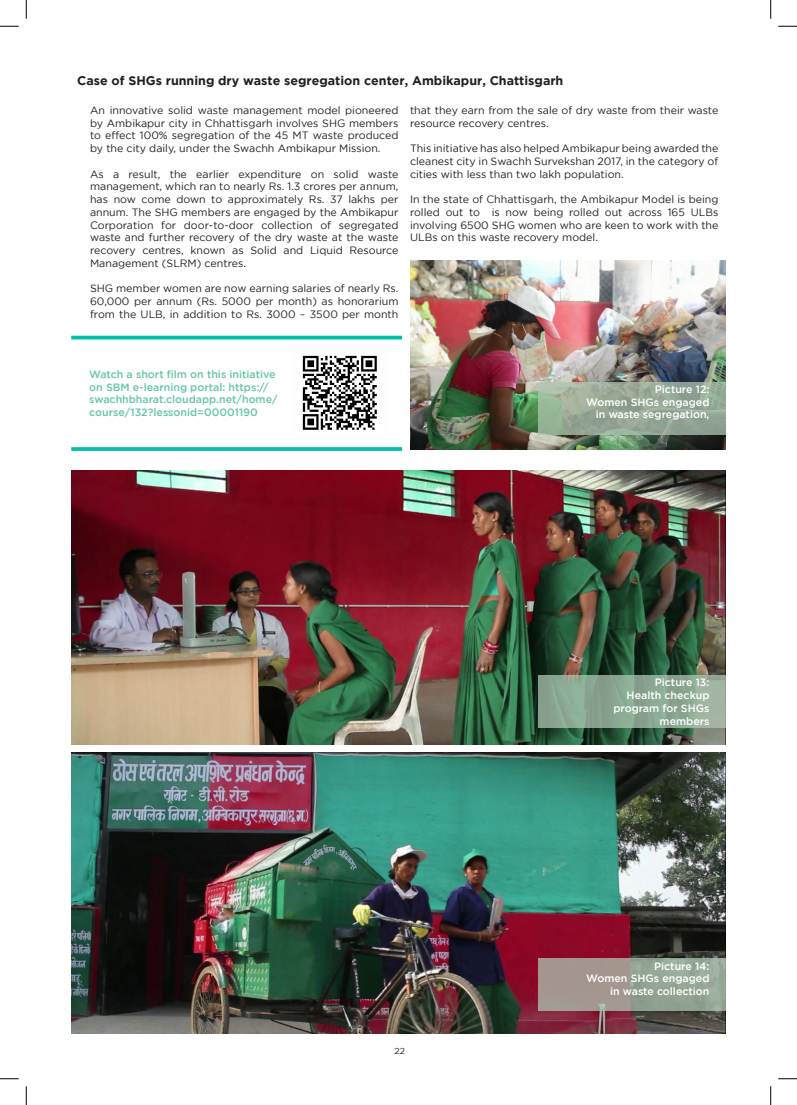
<style>
.page{position:relative;width:797px;height:1105px;background:#fff}
.page>*{position:absolute;margin:0;border:0;box-sizing:border-box;transform-origin:0 0}
.t1{font:700 12.5px "Gotham";color:#231f20}
.t2{font:10.62px/12.8px "Gotham";color:#231f20;text-align:justify}
.t3{font:500 10.62px/12.8px "Gotham";color:#fff;text-align:right}
.t4{font:500 10.62px/12.8px "Gotham";color:#64c5aa}
.t5{font:8.75px "Gotham";color:#231f20}
</style>
<div class="page">
<hr style="left:71px;top:336px;width:331px;height:3px;background:#00c0ab">
<svg style="left:71px;top:447px;width:331px;height:4px"></svg>
<img style="left:302px;top:355px;width:75px;height:75px">
<img style="left:71px;top:470px;width:654px;height:274px">
<img style="left:410px;top:261px;width:315px;height:189px">
<img style="left:71px;top:753px;width:654px;height:281px">
<svg style="left:538px;top:382px;width:187px;height:53px;background:#97aa97"></svg>
<svg style="left:538px;top:675px;width:187px;height:53px;background:#8da893"></svg>
<svg style="left:538px;top:958px;width:187px;height:53px;background:#9c9e92"></svg>
<svg style="left:0;top:26px;width:19px;height:1px"></svg>
<svg style="left:778px;top:26px;width:19px;height:1px"></svg>
<svg style="left:0;top:1078px;width:19px;height:1px"></svg>
<svg style="left:778px;top:1078px;width:19px;height:1px"></svg>
<svg style="left:26px;top:0;width:1px;height:19px"></svg>
<svg style="left:26px;top:1086px;width:1px;height:19px"></svg>
<svg style="left:770px;top:0;width:1px;height:19px"></svg>
<svg style="left:770px;top:1086px;width:1px;height:19px"></svg>
<p class="t1" style="left:77px;top:73px;width:487px">Case of SHGs running dry waste segregation center, Ambikapur, Chattisgarh</p>
<p class="t2" style="left:90px;top:103px;width:310px">An innovative solid waste management model pioneered by Ambikapur city in Chhattisgarh involves SHG members to effect 100% segregation of the 45 MT waste produced by the city daily, under the Swachh Ambikapur Mission.</p>
<p class="t2" style="left:90px;top:167px;width:310px">As a result, the earlier expenditure on solid waste management, which ran to nearly Rs. 1.3 crores per annum, has now come down to approximately Rs. 37 lakhs per annum. The SHG members are engaged by the Ambikapur Corporation for door-to-door collection of segregated waste and further recovery of the dry waste at the waste recovery centres, known as Solid and Liquid Resource Management (SLRM) centres.</p>
<p class="t2" style="left:90px;top:282px;width:310px">SHG member women are now earning salaries of nearly Rs.<br>60,000 per annum (Rs. 5000 per month) as honorarium from the ULB, in addition to Rs. 3000 – 3500 per month</p>
<p class="t2" style="left:410px;top:103px;width:310px">that they earn from the sale of dry waste from their waste resource recovery centres.</p>
<p class="t2" style="left:410px;top:142px;width:310px">This initiative has also helped Ambikapur being awarded the cleanest city in Swachh Survekshan 2017, in the category of cities with less than two lakh population.</p>
<p class="t2" style="left:410px;top:193px;width:310px">In the state of Chhattisgarh, the Ambikapur Model is being rolled out to is now being rolled out across 165 ULBs involving 6500 SHG women who are keen to work with the ULBs on this waste recovery model.</p>
<p class="t4" style="left:89px;top:367px;width:190px">Watch a short film on this initiative on SBM e-learning portal: https:// swachhbharat.cloudapp.net/home/ course/132?lessonid=00001190</p>
<p class="t3" style="left:654px;top:383px;width:56px">Picture 12:</p>
<p class="t3" style="left:586px;top:395px;width:125px">Women SHGs engaged in waste segregation,</p>
<p class="t3" style="left:654px;top:676px;width:56px">Picture 13:</p>
<p class="t3" style="left:613px;top:689px;width:98px">Health checkup program for SHGs members</p>
<p class="t3" style="left:654px;top:959px;width:57px">Picture 14:</p>
<p class="t3" style="left:586px;top:972px;width:125px">Women SHGs engaged in waste collection</p>
<p class="t5" style="left:394px;top:1046px;width:12px">22</p>
</div>
